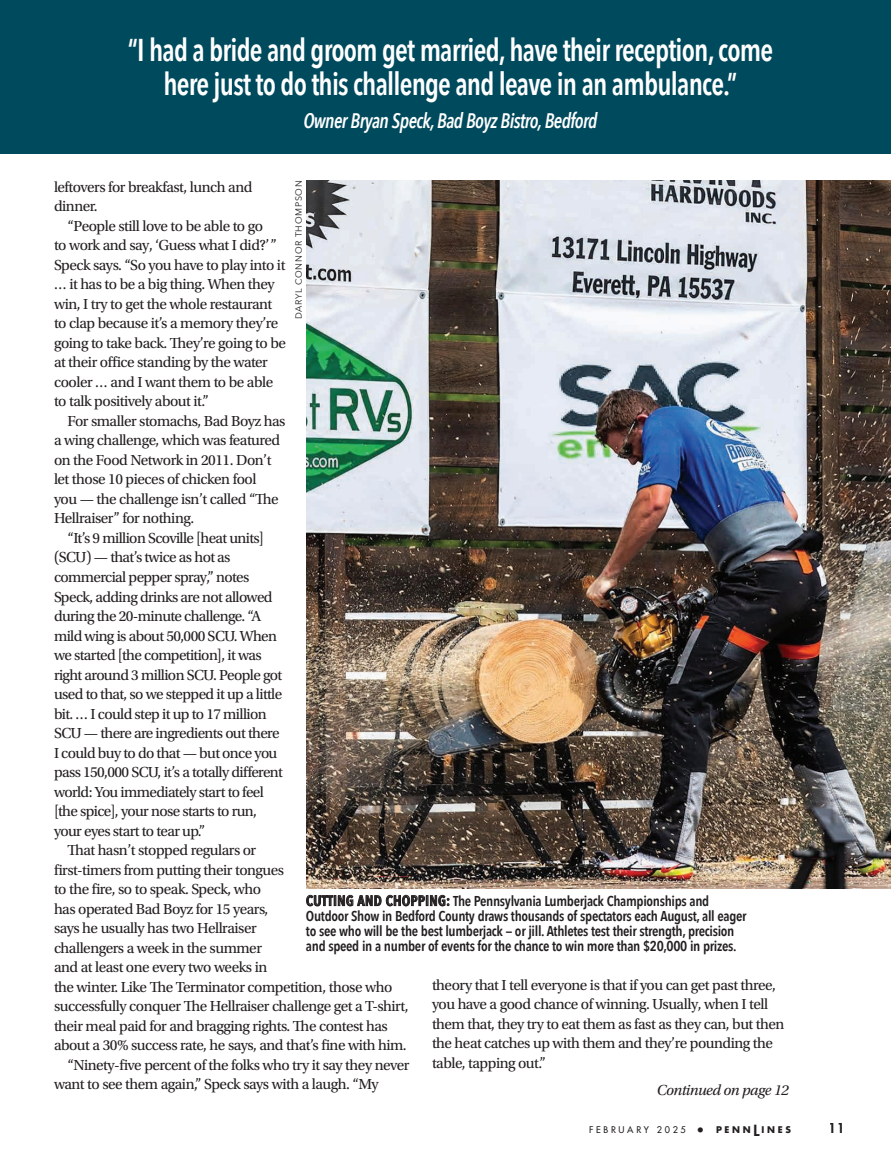
<style>
.page{position:relative;width:891px;height:1175px;background:#fff}
.page>*{position:absolute;margin:0;border:0;box-sizing:border-box;transform-origin:0 0}
.t1{font:600 31.5px/34.5px "Avenir Next Condensed";letter-spacing:-.03em;color:#fff;text-align:center;scale:.9 1}
.t2{font:italic 600 21px "Avenir Next Condensed";letter-spacing:-.03em;color:#fff;scale:.9 1}
.t3{font:15.3px/19.5px "Utopia Std";letter-spacing:-.03em;color:#231f20}
.t4{font:italic 15.3px "Utopia Std";letter-spacing:-.03em;color:#231f20}
.t5{font:600 14.25px/15px "Avenir Next Condensed";letter-spacing:-.025em;color:#231f20}
.t6{font:800 13.5px "Futura Std";color:#231f20}
.t7{font:500 9px "Futura Std";letter-spacing:.3em;color:#231f20}
.t8{font:9px "Avenir Next";letter-spacing:.075em;color:#231f20}
.s1{font-size:14.1px}
.s2{font-weight:700;font-size:13.5px}
.s3{font-weight:700}
.s4{font-weight:800;font-size:15px}
</style>
<div class="page">
<div style="left:0;top:0;width:891px;height:153px;background:#004a5d"></div>
<img style="left:306px;top:180px;width:585px;height:708px">
<h1 class="t1" style="left:128px;top:32px;width:719px">“I had a bride and groom get married, have their reception, come here just to do this challenge and leave in an ambulance.”</h1>
<h2 class="t2" style="left:303px;top:108px;width:328px">Owner Bryan Speck, Bad Boyz Bistro, Bedford</h2>
<p class="t3" style="left:54px;top:177px;width:200px">leftovers for breakfast, lunch and dinner.</p>
<p class="t3" style="left:54px;top:216px;width:233px;text-indent:13px">“People still love to be able to go<br>to work and say, ‘Guess what I did?’” Speck says. “So you have to play into it … it has to be a big thing. When they win, I try to get the whole restaurant to clap because it’s a memory they’re going to take back. They’re going to be at their office standing by the water cooler … and I want them to be able to talk positively about it.”</p>
<p class="t3" style="left:54px;top:411px;width:233px;text-indent:13px">For smaller stomachs, Bad Boyz has a wing challenge, which was featured on the Food Network in 2011. Don’t let those 10 pieces of chicken fool<br>you — the challenge isn’t called “The Hellraiser” for nothing.</p>
<p class="t3" style="left:67px;top:528px;width:198px">“It’s 9 million Scoville [heat units]</p>
<p class="t3" style="left:54px;top:548px;width:178px">(SCU) — that’s twice as hot as</p>
<p class="t3" style="left:54px;top:567px;width:197px">commercial pepper spray,” notes</p>
<p class="t3" style="left:54px;top:587px;width:220px">Speck, adding drinks are not allowed</p>
<p class="t3" style="left:54px;top:606px;width:209px">during the 20-minute challenge. “A</p>
<p class="t3" style="left:54px;top:626px;width:225px">mild wing is about 50,000 SCU. When</p>
<p class="t3" style="left:54px;top:645px;width:209px">we started [the competition], it was</p>
<p class="t3" style="left:54px;top:665px;width:230px">right around 3 million SCU. People got</p>
<p class="t3" style="left:54px;top:684px;width:230px">used to that, so we stepped it up a little</p>
<p class="t3" style="left:54px;top:704px;width:214px">bit. … I could step it up to 17 million</p>
<p class="t3" style="left:54px;top:723px;width:227px">SCU — there are ingredients out there</p>
<p class="t3" style="left:54px;top:743px;width:225px">I could buy to do that — but once you</p>
<p class="t3" style="left:54px;top:762px;width:230px">pass 150,000 SCU, it’s a totally different</p>
<p class="t3" style="left:54px;top:782px;width:211px">world: You immediately start to feel</p>
<p class="t3" style="left:54px;top:801px;width:205px">[the spice], your nose starts to run,</p>
<p class="t3" style="left:54px;top:821px;width:153px">your eyes start to tear up.”</p>
<p class="t3" style="left:67px;top:840px;width:190px">That hasn’t stopped regulars or</p>
<p class="t3" style="left:54px;top:860px;width:232px">first-timers from putting their tongues</p>
<p class="t3" style="left:54px;top:879px;width:209px">to the fire, so to speak. Speck, who</p>
<p class="t3" style="left:54px;top:899px;width:216px">has operated Bad Boyz for 15 years,</p>
<p class="t3" style="left:54px;top:918px;width:204px">says he usually has two Hellraiser</p>
<p class="t3" style="left:54px;top:938px;width:209px">challengers a week in the summer</p>
<p class="t3" style="left:54px;top:957px;width:215px">and at least one every two weeks in</p>
<p class="t3" style="left:54px;top:977px;width:340px">the winter. Like The Terminator competition, those who</p>
<p class="t3" style="left:54px;top:996px;width:356px">successfully conquer The Hellraiser challenge get a T-shirt,</p>
<p class="t3" style="left:54px;top:1016px;width:335px">their meal paid for and bragging rights. The contest has</p>
<p class="t3" style="left:54px;top:1035px;width:354px">about a 30% success rate, he says, and that’s fine with him.</p>
<p class="t3" style="left:67px;top:1055px;width:344px">“Ninety-five percent of the folks who try it say they never</p>
<p class="t3" style="left:54px;top:1074px;width:326px">want to see them again,” Speck says with a laugh. “My</p>
<p class="t8" style="left:291px;top:319px;width:140px;rotate:-90deg">DARYL CONNOR THOMPSON</p>
<p class="t5" style="left:306px;top:892px;width:442px"><span class="s1">CUTTING AND CHOPPING:</span> The Pennsylvania Lumberjack Championships and Outdoor Show in Bedford County draws thousands of spectators each August, all eager to see who will be the best lumberjack — or jill. Athletes test their strength, precision and speed in a number of events for the chance to win more than $20,000 in prizes.</p>
<p class="t3" style="left:432px;top:975px;width:354px">theory that I tell everyone is that if you can get past three, you have a good chance of winning. Usually, when I tell them that, they try to eat them as fast as they can, but then the heat catches up with them and they’re pounding the table, tapping out.”</p>
<p class="t4" style="left:657px;top:1081px;width:134px">Continued on page 12</p>
<p class="t7" style="left:589px;top:1124px;width:203px">FEBRUARY 2025 <span class="s2">•</span> <span class="s3">PENN</span><span class="s4">L</span><span class="s3">INES</span></p>
<p class="t6" style="left:829px;top:1119px;width:17px">11</p>
</div>
